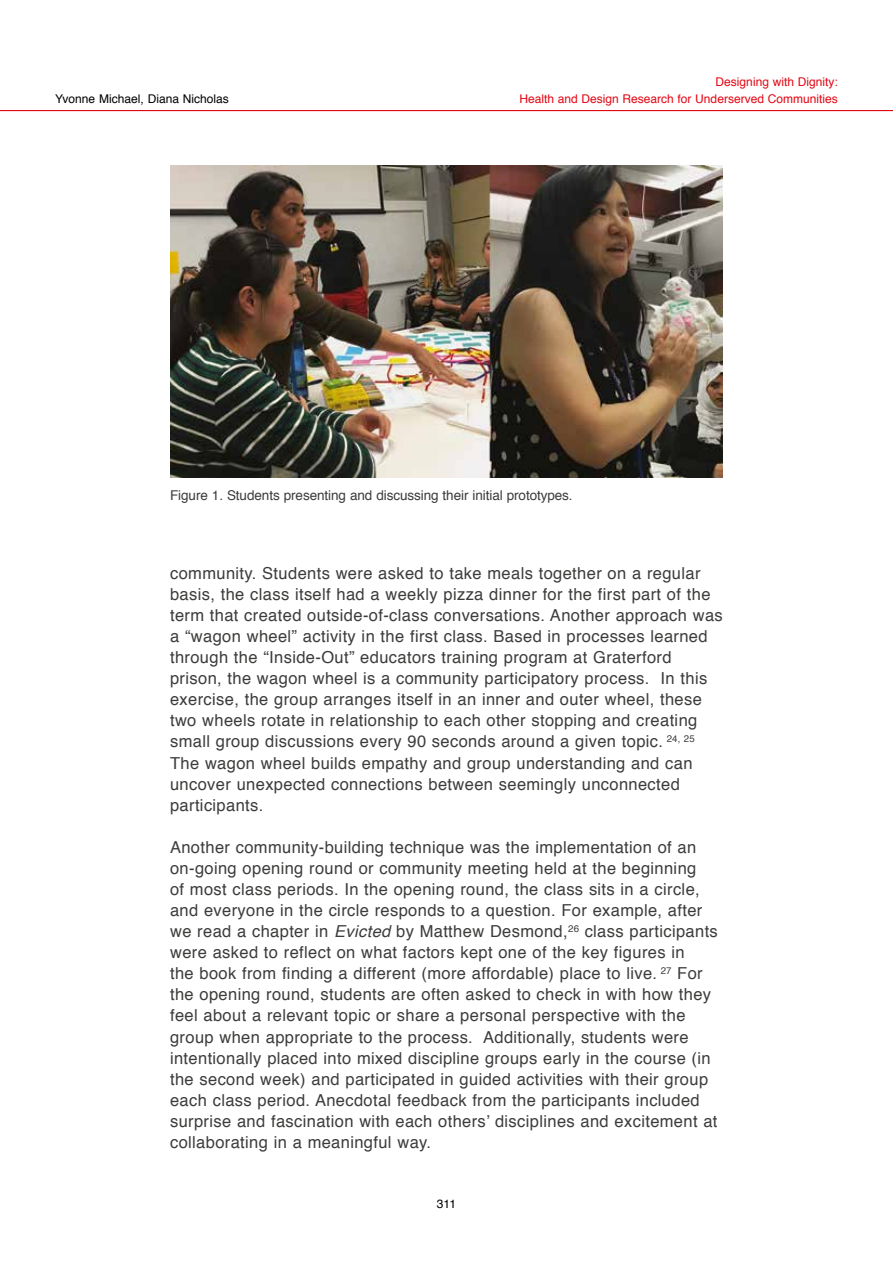
<style>
.page{position:relative;width:893px;height:1263px;background:#fff}
.page>*{position:absolute;margin:0;border:0;box-sizing:border-box;transform-origin:0 0}
.t1{font:16.5px/21px "Helvetica";letter-spacing:.02em;color:#3c3c3b}
.t2{font:13.5px "Helvetica";letter-spacing:-.005em;color:#3c3c3b}
.t3{font:12px/17.2px "Helvetica";color:#e30613;text-align:right}
.t4{font:12px "Helvetica";color:#000}
.s1{font-style:italic}
</style>
<div class="page">
<hr style="left:0;top:110px;width:893px;height:1px;background:#e30613">
<img style="left:170px;top:166px;width:553px;height:311px">
<p class="t4" style="left:55px;top:90px;width:175px">Yvonne Michael, Diana Nicholas</p>
<p class="t3" style="left:519px;top:74px;width:320px">Designing with Dignity:<br>Health and Design Research for Underserved Communities</p>
<p class="t2" style="left:170px;top:485px;width:404px">Figure 1. Students presenting and discussing their initial prototypes.</p>
<p class="t1" style="left:170px;top:563px;width:554px">community. Students were asked to take meals together on a regular basis, the class itself had a weekly pizza dinner for the first part of the term that created outside-of-class conversations. Another approach was a “wagon wheel” activity in the first class. Based in processes learned through the “Inside-Out” educators training program at Graterford prison, the wagon wheel is a community participatory process. In this exercise, the group arranges itself in an inner and outer wheel, these two wheels rotate in relationship to each other stopping and creating small group discussions every 90 seconds around a given topic. <sup>24,</sup> <sup>25<br></sup>The wagon wheel builds empathy and group understanding and can uncover unexpected connections between seemingly unconnected participants.</p>
<p class="t1" style="left:170px;top:837px;width:549px">Another community-building technique was the implementation of an on-going opening round or community meeting held at the beginning<br>of most class periods. In the opening round, the class sits in a circle, and everyone in the circle responds to a question. For example, after we read a chapter in <span class="s1">Evicted</span> by Matthew Desmond,<sup>26</sup> class participants were asked to reflect on what factors kept one of the key figures in<br>the book from finding a different (more affordable) place to live. <sup>27</sup> For the opening round, students are often asked to check in with how they feel about a relevant topic or share a personal perspective with the group when appropriate to the process. Additionally, students were intentionally placed into mixed discipline groups early in the course (in the second week) and participated in guided activities with their group each class period. Anecdotal feedback from the participants included surprise and fascination with each others’ disciplines and excitement at collaborating in a meaningful way.</p>
<p class="t4" style="left:437px;top:1195px;width:21px">311</p>
</div>
